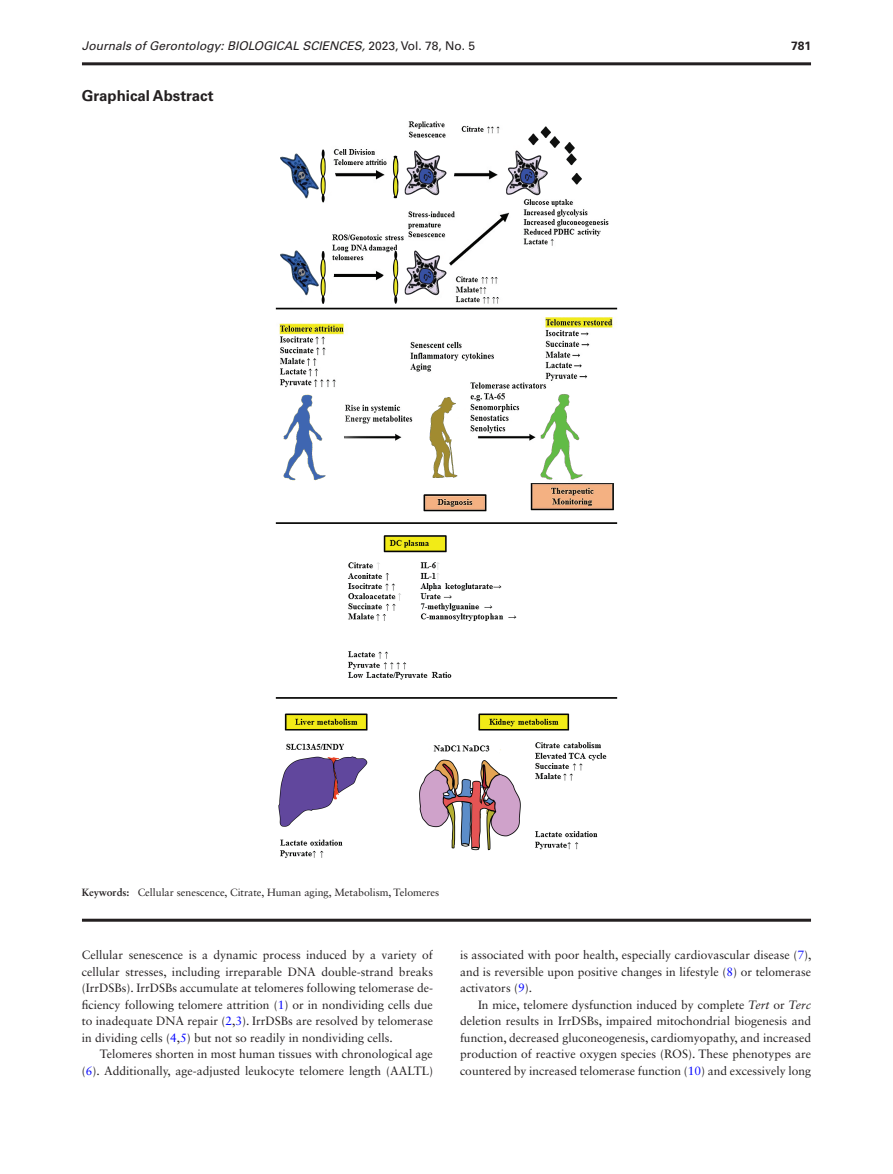
<style>
.page{position:relative;width:893px;height:1174px;background:#fff}
.page>*{position:absolute;margin:0;border:0;box-sizing:border-box;transform-origin:0 0}
.t1{font:700 15px "Univers LT Std";color:#231f20}
.t2{font:12px/16.5px "Sabon LT Std";color:#231f20;text-align:justify}
.t3{font:italic 12px "Univers LT Std";color:#231f20}
.t4{font:700 12px "Univers LT Std";color:#231f20}
.t5{font:10.5px "Sabon LT Std";color:#231f20}
.s1{font-style:normal}
.s2{font-weight:700}
.s3{color:#00f}
.s4{font-style:italic}
</style>
<div class="page">
<hr style="left:82px;top:918px;width:729px;height:3px;background:#231f20">
<img style="left:275px;top:121px;width:342px;height:737px">
<hr style="left:82px;top:62px;width:729px;height:3px;background:#231f20">
<p class="t3" style="left:82px;top:39px;width:395px">Journals of Gerontology: BIOLOGICAL SCIENCES, <span class="s1">2023, Vol. 78, No. 5</span></p>
<p class="t4" style="left:791px;top:39px;width:22px">781</p>
<p class="t1" style="left:82px;top:87px;width:133px">Graphical Abstract</p>
<p class="t5" style="left:82px;top:886px;width:359px"><span class="s2">Keywords:</span> Cellular senescence, Citrate, Human aging, Metabolism, Telomeres</p>
<p class="t2" style="left:82px;top:946px;width:353px">Cellular senescence is a dynamic process induced by a variety of cellular stresses, including irreparable DNA double-strand breaks (IrrDSBs). IrrDSBs accumulate at telomeres following telomerase de&shy;ficiency following telomere attrition (<span class="s3">1</span>) or in nondividing cells due to inadequate DNA repair (<span class="s3">2</span>,<span class="s3">3</span>). IrrDSBs are resolved by telomerase in dividing cells (<span class="s3">4</span>,<span class="s3">5</span>) but not so readily in nondividing cells.</p>
<p class="t2" style="left:82px;top:1045px;width:353px;text-align:right">Telomeres shorten in most human tissues with chronological age (<span class="s3">6</span>). Additionally, age-adjusted leukocyte telomere length (AALTL)</p>
<p class="t2" style="left:460px;top:946px;width:353px">is associated with poor health, especially cardiovascular disease (<span class="s3">7</span>), and is reversible upon positive changes in lifestyle (<span class="s3">8</span>) or telomerase activators (<span class="s3">9</span>).</p>
<p class="t2" style="left:460px;top:996px;width:353px;text-indent:18px">In mice, telomere dysfunction induced by complete <span class="s4">Tert</span> or <span class="s4">Terc </span>deletion results in IrrDSBs, impaired mitochondrial biogenesis and function, decreased gluconeogenesis, cardiomyopathy, and increased production of reactive oxygen species (ROS). These phenotypes are countered by increased telomerase function (<span class="s3">10</span>) and excessively long</p>
</div>
